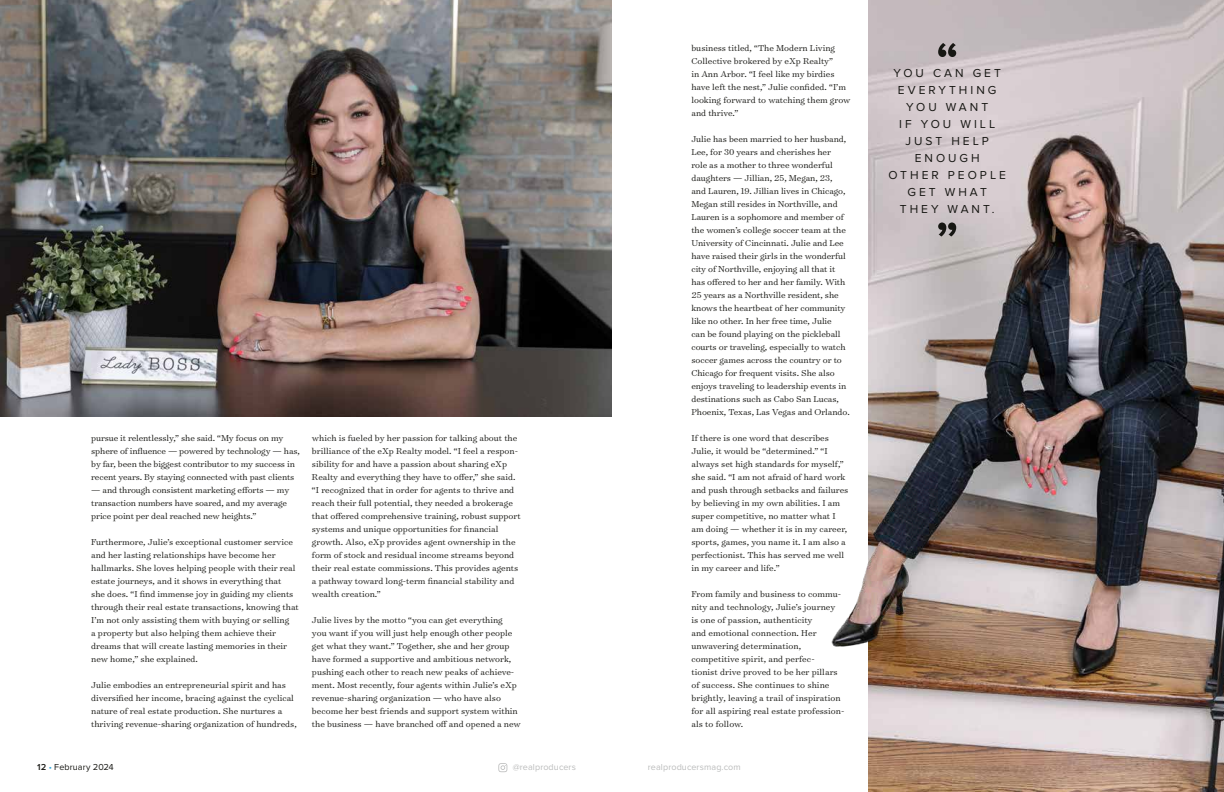
<style>
.page{position:relative;width:1224px;height:792px;background:#fff}
.page>*{position:absolute;margin:0;border:0;box-sizing:border-box;transform-origin:0 0}
.t1{font:12px/17px "Proxima Nova";letter-spacing:.25em;color:#171713;text-align:center}
.t2{font:300 9.8px/13px "Surveyor Text";color:#171713}
.t3{font:9px "Proxima Nova";letter-spacing:.01em;color:#bbbcbc}
.t4{font:9px "Proxima Nova";letter-spacing:.01em;color:#171713}
.s1{font-weight:600}
.s2{color:#31a5d9}
</style>
<div class="page">
<svg style="left:498px;top:763px;width:9px;height:9px"></svg>
<img style="left:869px;top:0;width:355px;height:792px">
<img style="left:831px;top:472px;width:106px;height:211px">
<img style="left:0;top:0;width:612px;height:416px">
<svg style="left:938px;top:223px;width:18px;height:14px"></svg>
<svg style="left:938px;top:43px;width:18px;height:14px"></svg>
<p class="t2" style="left:91px;top:431px;width:210px">pursue it relentlessly,” she said. “My focus on my sphere of influence — powered by technology — has, by far, been the biggest contributor to my success in recent years. By staying connected with past clients</p>
<p class="t2" style="left:91px;top:483px;width:200px">— and through consistent marketing efforts — my transaction numbers have soared, and my average price point per deal reached new heights.”</p>
<p class="t2" style="left:91px;top:535px;width:209px">Furthermore, Julie’s exceptional customer service and her lasting relationships have become her hallmarks. She loves helping people with their real estate journeys, and it shows in everything that<br>she does. “I find immense joy in guiding my clients through their real estate transactions, knowing that I’m not only assisting them with buying or selling<br>a property but also helping them achieve their dreams that will create lasting memories in their new home,” she explained.</p>
<p class="t2" style="left:91px;top:678px;width:207px">Julie embodies an entrepreneurial spirit and has diversified her income, bracing against the cyclical nature of real estate production. She nurtures a thriving revenue-sharing organization of hundreds,</p>
<p class="t2" style="left:312px;top:431px;width:210px">which is fueled by her passion for talking about the brilliance of the eXp Realty model. “I feel a respon&shy;sibility for and have a passion about sharing eXp Realty and everything they have to offer,” she said. “I recognized that in order for agents to thrive and reach their full potential, they needed a brokerage that offered comprehensive training, robust support systems and unique opportunities for financial growth. Also, eXp provides agent ownership in the form of stock and residual income streams beyond their real estate commissions. This provides agents a pathway toward long-term financial stability and wealth creation.”</p>
<p class="t2" style="left:312px;top:613px;width:210px">Julie lives by the motto “you can get everything<br>you want if you will just help enough other people get what they want.” Together, she and her group have formed a supportive and ambitious network, pushing each other to reach new peaks of achieve&shy;ment. Most recently, four agents within Julie’s eXp revenue-sharing organization — who have also become her best friends and support system within the business — have branched off and opened a new</p>
<p class="t2" style="left:691px;top:41px;width:160px">business titled, “The Modern Living Collective brokered by eXp Realty”<br>in Ann Arbor. “I feel like my birdies have left the nest,” Julie confided. “I’m looking forward to watching them grow and thrive.”</p>
<p class="t2" style="left:691px;top:132px;width:160px">Julie has been married to her husband, Lee, for 30 years and cherishes her<br>role as a mother to three wonderful daughters — Jillian, 25, Megan, 23,<br>and Lauren, 19. Jillian lives in Chicago, Megan still resides in Northville, and Lauren is a sophomore and member of the women’s college soccer team at the University of Cincinnati. Julie and Lee have raised their girls in the wonderful city of Northville, enjoying all that it has offered to her and her family. With 25 years as a Northville resident, she knows the heartbeat of her community like no other. In her free time, Julie<br>can be found playing on the pickleball courts or traveling, especially to watch soccer games across the country or to Chicago for frequent visits. She also enjoys traveling to leadership events in destinations such as Cabo San Lucas, Phoenix, Texas, Las Vegas and Orlando.</p>
<p class="t2" style="left:691px;top:431px;width:159px">If there is one word that describes Julie, it would be “determined.” “I always set high standards for myself,” she said. “I am not afraid of hard work and push through setbacks and failures by believing in my own abilities. I am super competitive, no matter what I am doing — whether it is in my career, sports, games, you name it. I am also a perfectionist. This has served me well in my career and life.”</p>
<p class="t2" style="left:691px;top:587px;width:155px">From family and business to commu&shy;nity and technology, Julie’s journey is one of passion, authenticity<br>and emotional connection. Her unwavering determination, competitive spirit, and perfec-<br>tionist drive proved to be her pillars of success. She continues to shine brightly, leaving a trail of inspiration for all aspiring real estate profession&shy;als to follow.</p>
<p class="t4" style="left:36px;top:762px;width:80px"><span class="s1">12</span> <span class="s2">•</span> February 2024</p>
<p class="t3" style="left:513px;top:762px;width:65px">@realproducers</p>
<p class="t3" style="left:648px;top:762px;width:94px">realproducersmag.com</p>
<p class="t1" style="left:888px;top:64px;width:119px">YOU CAN GET<br>EVERYTHING<br>YOU WANT<br>IF YOU WILL<br>JUST HELP<br>ENOUGH<br>OTHER PEOPLE<br>GET WHAT<br>THEY WANT.</p>
</div>
